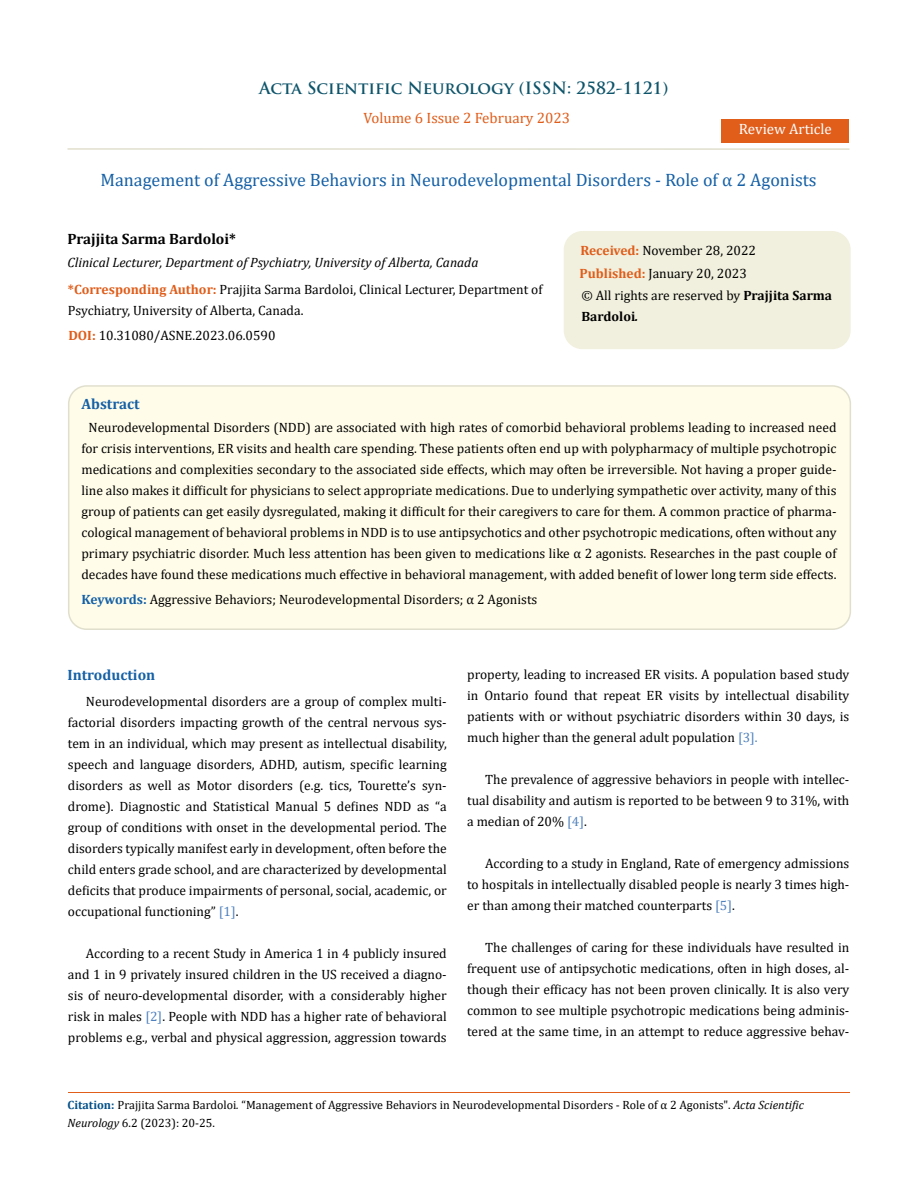
<style>
.page{position:relative;width:917px;height:1188px;background:#fff}
.page>*{position:absolute;margin:0;border:0;box-sizing:border-box;transform-origin:0 0}
.t1{font:18px "Cambria";color:#1560a6}
.t2{font:700 16.5px "Trajan Pro";color:#0e546a}
.t3{font:15px "Cambria";color:#e05d1a}
.t4{font:700 15px "Cambria";color:#000}
.t5{font:700 15px "Cambria";color:#1560a6}
.t6{font:15px "Cambria";color:#fff}
.t7{font:13.5px/21px "Cambria";color:#000;text-align:justify}
.t8{font:italic 13.5px/27px "Cambria";color:#000}
.t9{font:12px/18px "Cambria";color:#000}
.s1{font-weight:700;font-style:normal;color:#e05d1a}
.s2{font-style:normal}
.s3{font-weight:700;color:#e05d1a}
.s4{font-weight:700}
.s5{font-weight:700;font-style:italic}
.s6{font-weight:700;color:#1560a6}
.s7{color:#4f81bd}
.s8{font-weight:700;color:#035089}
.s9{font-style:italic}
</style>
<div class="page">
<div style="left:721px;top:119px;width:128px;height:23px;background:#e05d1a"></div>
<div style="left:564px;top:232px;width:285px;height:116px;background:#f1f0de;border-radius:18px"></div>
<div style="left:563px;top:231px;width:287px;height:118px;border:2px solid #f1f0de;border-radius:18px"></div>
<div style="left:69px;top:386px;width:781px;height:243px;background:#fffde9;border-radius:18px"></div>
<div style="left:68px;top:385px;width:783px;height:245px;border:2px solid #e0dfcd;border-radius:18px"></div>
<hr style="left:68px;top:1093px;width:781px;height:1px;background:#e05d1a">
<hr style="left:67px;top:148px;width:782px;height:2px;background:#e0dfcd">
<p class="t2" style="left:259px;top:77px;width:411px">Acta Scientific Neurology (ISSN: 2582-1121)</p>
<p class="t3" style="left:363px;top:109px;width:208px">Volume 6 Issue 2 February 2023</p>
<p class="t6" style="left:739px;top:120px;width:94px">Review Article</p>
<h1 class="t1" style="left:100px;top:169px;width:717px">Management of Aggressive Behaviors in Neurodevelopmental Disorders - Role of α 2 Agonists</h1>
<p class="t4" style="left:67px;top:228px;width:170px">Prajjita Sarma Bardoloi*</p>
<p class="t8" style="left:67px;top:248px;width:476px">Clinical Lecturer, Department of Psychiatry, University of Alberta, Canada <span class="s1">*Corresponding Author:</span> <span class="s2">Prajjita Sarma Bardoloi, Clinical Lecturer, Department of</span></p>
<p class="t7" style="left:68px;top:300px;width:237px">Psychiatry, University of Alberta, Canada.</p>
<p class="t7" style="left:68px;top:324px;width:209px"><span class="s3">DOI:</span> 10.31080/ASNE.2023.06.0590</p>
<p class="t7" style="left:579px;top:239px;width:178px;line-height:23px"><span class="s3">Received:</span> November 28, 2022<br><span class="s3">Published:</span> January 20, 2023</p>
<p class="t7" style="left:581px;top:284px;width:252px">© All rights are reserved by <span class="s4">Prajjita Sarma<br>Bardoloi</span><span class="s5">.</span></p>
<p class="t5" style="left:81px;top:394px;width:60px">Abstract</p>
<p class="t7" style="left:81px;top:417px;width:756px;text-align:center">Neurodevelopmental Disorders (NDD) are associated with high rates of comorbid behavioral problems leading to increased need for crisis interventions, ER visits and health care spending. These patients often end up with polypharmacy of multiple psychotropic medications and complexities secondary to the associated side effects, which may often be irreversible. Not having a proper guide&shy;line also makes it difficult for physicians to select appropriate medications. Due to underlying sympathetic over activity, many of this group of patients can get easily dysregulated, making it difficult for their caregivers to care for them. A common practice of pharma&shy;cological management of behavioral problems in NDD is to use antipsychotics and other psychotropic medications, often without any primary psychiatric disorder. Much less attention has been given to medications like α 2 agonists. Researches in the past couple of decades have found these medications much effective in behavioral management, with added benefit of lower long term side effects.</p>
<p class="t7" style="left:81px;top:589px;width:457px"><span class="s6">Keywords:</span> Aggressive Behaviors; Neurodevelopmental Disorders; α 2 Agonists</p>
<p class="t5" style="left:67px;top:665px;width:89px">Introduction</p>
<p class="t7" style="left:68px;top:691px;width:380px;text-indent:18px">Neurodevelopmental disorders are a group of complex multi&shy;factorial disorders impacting growth of the central nervous sys&shy;tem in an individual, which may present as intellectual disability, speech and language disorders, ADHD, autism, specific learning disorders as well as Motor disorders (e.g. tics, Tourette’s syn&shy;drome). Diagnostic and Statistical Manual 5 defines NDD as “a group of conditions with onset in the developmental period. The disorders typically manifest early in development, often before the child enters grade school, and are characterized by developmental deficits that produce impairments of personal, social, academic, or occupational functioning” <span class="s7">[1]</span>.</p>
<p class="t7" style="left:68px;top:943px;width:380px;text-indent:18px">According to a recent Study in America 1 in 4 publicly insured and 1 in 9 privately insured children in the US received a diagno&shy;sis of neuro-developmental disorder, with a considerably higher risk in males <span class="s7">[2]</span>. People with NDD has a higher rate of behavioral problems e.g., verbal and physical aggression, aggression towards</p>
<p class="t7" style="left:467px;top:664px;width:384px">property, leading to increased ER visits. A population based study in Ontario found that repeat ER visits by intellectual disability patients with or without psychiatric disorders within 30 days, is much higher than the general adult population <span class="s7">[3].</span></p>
<p class="t7" style="left:467px;top:769px;width:384px;text-indent:18px">The prevalence of aggressive behaviors in people with intellec&shy;tual disability and autism is reported to be between 9 to 31%, with a median of 20% <span class="s7">[4]</span>.</p>
<p class="t7" style="left:467px;top:853px;width:384px;text-indent:18px">According to a study in England, Rate of emergency admissions to hospitals in intellectually disabled people is nearly 3 times high&shy;er than among their matched counterparts <span class="s7">[5]</span>.</p>
<p class="t7" style="left:467px;top:937px;width:384px;text-indent:18px">The challenges of caring for these individuals have resulted in frequent use of antipsychotic medications, often in high doses, al&shy;though their efficacy has not been proven clinically. It is also very common to see multiple psychotropic medications being adminis&shy;tered at the same time, in an attempt to reduce aggressive behav-</p>
<p class="t9" style="left:67px;top:1096px;width:738px"><span class="s8">Citation:</span> Prajjita Sarma Bardoloi<span class="s9">.</span> “Management of Aggressive Behaviors in Neurodevelopmental Disorders - Role of α 2 Agonists". <span class="s9">Acta Scientific<br>Neurology</span> 6.2 (2023): 20-25.</p>
</div>
